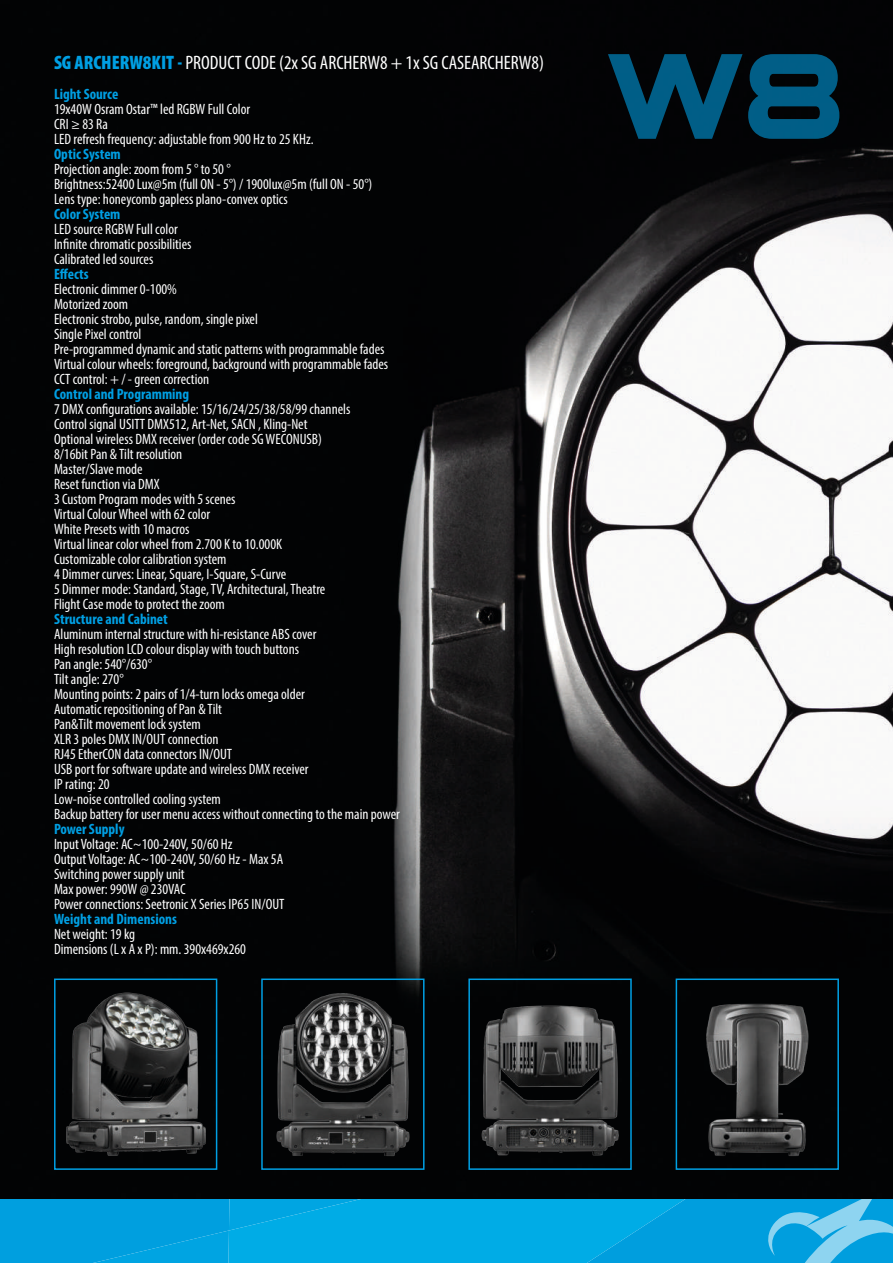
<style>
.page{position:relative;width:893px;height:1263px;background:#fff}
.page>*{position:absolute;margin:0;border:0;box-sizing:border-box;transform-origin:0 0}
.t1{font:condensed 19.5px "Myriad Pro";color:#fff}
.t2{font:condensed 15px/15px "Myriad Pro";color:#fff}
.t3{font:700 condensed 15px "Myriad Pro";color:#009fe3}
.s1{font-weight:900;color:#009fe3}
</style>
<div class="page">
<svg style="left:0;top:1198px;width:893px;height:65px;background:#07a4df"></svg>
<img style="left:0;top:0;width:893px;height:1198px">
<svg style="left:608px;top:54px;width:231px;height:85px;background:#013851"></svg>
<img style="left:64px;top:991px;width:143px;height:166px">
<div style="left:54px;top:978px;width:163px;height:192px;border:2px solid #009fe3"></div>
<img style="left:271px;top:988px;width:143px;height:172px">
<div style="left:261px;top:978px;width:164px;height:192px;border:2px solid #009fe3"></div>
<img style="left:476px;top:1003px;width:148px;height:156px">
<div style="left:468px;top:978px;width:164px;height:192px;border:2px solid #009fe3"></div>
<img style="left:696px;top:981px;width:118px;height:177px">
<div style="left:676px;top:978px;width:163px;height:192px;border:2px solid #009fe3"></div>
<h1 class="t1" style="left:54px;top:50px;width:491px"><span class="s1">SG ARCHERW8KIT -</span> PRODUCT CODE (2x SG ARCHERW8 + 1x SG CASEARCHERW8)</h1>
<p class="t3" style="left:54px;top:85px;width:66px">Light Source</p>
<p class="t2" style="left:54px;top:101px;width:261px">19x40W Osram Ostar™ led RGBW Full Color<br>CRI ≥ 83 Ra<br>LED refresh frequency: adjustable from 900 Hz to 25 KHz.</p>
<p class="t3" style="left:54px;top:145px;width:68px">Optic System</p>
<p class="t2" style="left:54px;top:161px;width:320px">Projection angle: zoom from 5 ° to 50 °<br>Brightness:52400 Lux@5m (full ON - 5°) / 1900lux@5m (full ON - 50°)<br>Lens type: honeycomb gapless plano-convex optics</p>
<p class="t3" style="left:54px;top:205px;width:68px">Color System</p>
<p class="t2" style="left:54px;top:221px;width:139px">LED source RGBW Full color<br>Infinite chromatic possibilities<br>Calibrated led sources</p>
<p class="t3" style="left:54px;top:265px;width:36px">Effects</p>
<p class="t2" style="left:54px;top:281px;width:336px">Electronic dimmer 0-100%<br>Motorized zoom<br>Electronic strobo, pulse, random, single pixel<br>Single Pixel control<br>Pre-programmed dynamic and static patterns with programmable fades Virtual colour wheels: foreground, background with programmable fades CCT control: + / - green correction</p>
<p class="t3" style="left:54px;top:385px;width:137px">Control and Programming</p>
<p class="t2" style="left:54px;top:401px;width:298px">7 DMX configurations available: 15/16/24/25/38/58/99 channels Control signal USITT DMX512, Art-Net, SACN , Kling-Net Optional wireless DMX receiver (order code SG WECONUSB)<br>8/16bit Pan &amp; Tilt resolution<br>Master/Slave mode<br>Reset function via DMX<br>3 Custom Program modes with 5 scenes<br>Virtual Colour Wheel with 62 color<br>White Presets with 10 macros<br>Virtual linear color wheel from 2.700 K to 10.000K<br>Customizable color calibration system<br>4 Dimmer curves: Linear, Square, I-Square, S-Curve<br>5 Dimmer mode: Standard, Stage, TV, Architectural, Theatre Flight Case mode to protect the zoom</p>
<p class="t3" style="left:54px;top:610px;width:115px">Structure and Cabinet</p>
<p class="t2" style="left:54px;top:626px;width:347px">Aluminum internal structure with hi-resistance ABS cover<br>High resolution LCD colour display with touch buttons<br>Pan angle: 540°/630°<br>Tilt angle: 270°<br>Mounting points: 2 pairs of 1/4-turn locks omega older<br>Automatic repositioning of Pan &amp; Tilt<br>Pan&amp;Tilt movement lock system<br>XLR 3 poles DMX IN/OUT connection<br>RJ45 EtherCON data connectors IN/OUT<br>USB port for software update and wireless DMX receiver<br>IP rating: 20<br>Low-noise controlled cooling system<br>Backup battery for user menu access without connecting to the main power</p>
<p class="t3" style="left:54px;top:820px;width:72px">Power Supply</p>
<p class="t2" style="left:54px;top:836px;width:232px">Input Voltage: AC~100-240V, 50/60 Hz<br>Output Voltage: AC~100-240V, 50/60 Hz - Max 5A Switching power supply unit<br>Max power: 990W @ 230VAC<br>Power connections: Seetronic X Series IP65 IN/OUT</p>
<p class="t3" style="left:54px;top:910px;width:124px">Weight and Dimensions</p>
<p class="t2" style="left:54px;top:926px;width:194px">Net weight: 19 kg<br>Dimensions (L x A x P): mm. 390x469x260</p>
</div>
